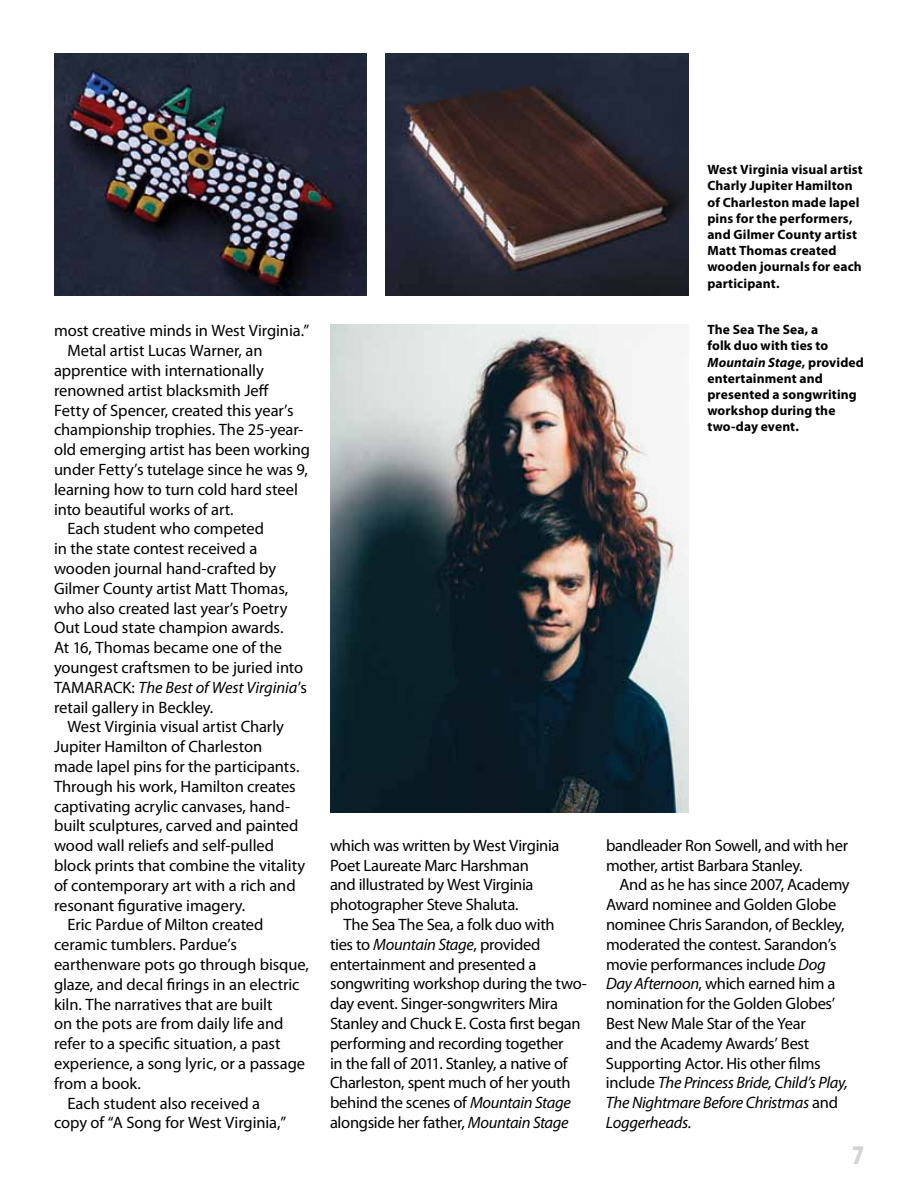
<style>
.page{position:relative;width:918px;height:1188px;background:#fff}
.page>*{position:absolute;margin:0;border:0;box-sizing:border-box;transform-origin:0 0}
.t1{font:900 condensed 27px "Myriad Pro";color:#d1d3d4}
.t2{font:16.5px/19.8px "Myriad Pro";letter-spacing:-.01em;color:#000}
.t3{font:italic 16.5px "Myriad Pro";letter-spacing:-.005em;color:#000}
.t4{font:700 13.5px/16.2px "Myriad Pro";letter-spacing:.01em;color:#000}
.s1{font-style:normal}
.s2{font-style:italic}
</style>
<div class="page">
<img style="left:330px;top:324px;width:359px;height:488px">
<img style="left:386px;top:53px;width:303px;height:243px">
<img style="left:54px;top:54px;width:313px;height:242px">
<p class="t2" style="left:54px;top:321px;width:257px">most creative minds in West Virginia.”</p>
<p class="t2" style="left:67px;top:340px;width:197px">Metal artist Lucas Warner, an</p>
<p class="t2" style="left:54px;top:360px;width:211px">apprentice with internationally</p>
<p class="t2" style="left:54px;top:380px;width:217px">renowned artist blacksmith Jeff</p>
<p class="t2" style="left:54px;top:400px;width:241px">Fetty of Spencer, created this year’s</p>
<p class="t2" style="left:54px;top:420px;width:251px">championship trophies. The 25-year-</p>
<p class="t2" style="left:54px;top:439px;width:258px">old emerging artist has been working</p>
<p class="t2" style="left:54px;top:459px;width:255px">under Fetty’s tutelage since he was 9,</p>
<p class="t2" style="left:54px;top:479px;width:245px">learning how to turn cold hard steel</p>
<p class="t2" style="left:54px;top:499px;width:181px">into beautiful works of art.</p>
<p class="t2" style="left:67px;top:519px;width:198px">Each student who competed</p>
<p class="t2" style="left:54px;top:538px;width:205px">in the state contest received a</p>
<p class="t2" style="left:54px;top:558px;width:224px">wooden journal hand-crafted by</p>
<p class="t2" style="left:54px;top:578px;width:236px">Gilmer County artist Matt Thomas,</p>
<p class="t2" style="left:54px;top:598px;width:235px">who also created last year’s Poetry</p>
<p class="t2" style="left:54px;top:618px;width:231px">Out Loud state champion awards.</p>
<p class="t2" style="left:54px;top:637px;width:230px">At 16, Thomas became one of the</p>
<p class="t2" style="left:54px;top:657px;width:251px">youngest craftsmen to be juried into</p>
<p class="t3" style="left:54px;top:677px;width:255px"><span class="s1">TAMARACK:</span> The Best of West Virginia<span class="s1">’s</span></p>
<p class="t2" style="left:54px;top:697px;width:161px">retail gallery in Beckley.</p>
<p class="t2" style="left:67px;top:717px;width:218px">West Virginia visual artist Charly</p>
<p class="t2" style="left:54px;top:736px;width:210px">Jupiter Hamilton of Charleston</p>
<p class="t2" style="left:54px;top:756px;width:247px">made lapel pins for the participants.</p>
<p class="t2" style="left:54px;top:776px;width:243px">Through his work, Hamilton creates</p>
<p class="t2" style="left:54px;top:796px;width:238px">captivating acrylic canvases, hand-</p>
<p class="t2" style="left:54px;top:816px;width:246px">built sculptures, carved and painted</p>
<p class="t2" style="left:54px;top:835px;width:222px">wood wall reliefs and self-pulled</p>
<p class="t2" style="left:54px;top:855px;width:253px">block prints that combine the vitality</p>
<p class="t2" style="left:54px;top:875px;width:243px">of contemporary art with a rich and</p>
<p class="t2" style="left:54px;top:895px;width:193px">resonant figurative imagery.</p>
<p class="t2" style="left:67px;top:915px;width:198px">Eric Pardue of Milton created</p>
<p class="t2" style="left:54px;top:934px;width:184px">ceramic tumblers. Pardue’s</p>
<p class="t2" style="left:54px;top:954px;width:256px">earthenware pots go through bisque,</p>
<p class="t2" style="left:54px;top:974px;width:247px">glaze, and decal firings in an electric</p>
<p class="t2" style="left:54px;top:994px;width:220px">kiln. The narratives that are built</p>
<p class="t2" style="left:54px;top:1014px;width:231px">on the pots are from daily life and</p>
<p class="t2" style="left:54px;top:1033px;width:228px">refer to a specific situation, a past</p>
<p class="t2" style="left:54px;top:1053px;width:253px">experience, a song lyric, or a passage</p>
<p class="t2" style="left:54px;top:1073px;width:88px">from a book.</p>
<p class="t2" style="left:67px;top:1093px;width:194px">Each student also received a</p>
<p class="t2" style="left:54px;top:1113px;width:234px">copy of “A Song for West Virginia,”</p>
<p class="t4" style="left:707px;top:161px;width:157px">West Virginia visual artist<br>Charly Jupiter Hamilton of Charleston made lapel pins for the performers, and Gilmer County artist<br>Matt Thomas created wooden journals for each participant.</p>
<p class="t4" style="left:707px;top:321px;width:158px">The Sea The Sea, a<br>folk duo with ties to<br><span class="s2">Mountain Stage</span>, provided entertainment and presented a songwriting workshop during the two-day event.</p>
<p class="t2" style="left:330px;top:835px;width:231px">which was written by West Virginia<br>Poet Laureate Marc Harshman<br>and illustrated by West Virginia photographer Steve Shaluta.</p>
<p class="t2" style="left:330px;top:914px;width:259px;text-indent:14px">The Sea The Sea, a folk duo with<br>ties to <span class="s2">Mountain Stage</span>, provided entertainment and presented a songwriting workshop during the two&shy;day event. Singer-songwriters Mira Stanley and Chuck E. Costa first began performing and recording together<br>in the fall of 2011. Stanley, a native of Charleston, spent much of her youth behind the scenes of <span class="s2">Mountain Stage </span>alongside her father, <span class="s2">Mountain Stage</span></p>
<p class="t2" style="left:606px;top:835px;width:244px">bandleader Ron Sowell, and with her mother, artist Barbara Stanley.</p>
<p class="t2" style="left:606px;top:875px;width:245px;text-indent:14px">And as he has since 2007, Academy<br>Award nominee and Golden Globe nominee Chris Sarandon, of Beckley, moderated the contest. Sarandon’s movie performances include <span class="s2">Dog<br>Day Afternoon</span>, which earned him a nomination for the Golden Globes’<br>Best New Male Star of the Year<br>and the Academy Awards’ Best<br>Supporting Actor. His other films include <span class="s2">The Princess Bride, Child’s Play,<br>The Nightmare Before Christmas</span> and<br><span class="s2">Loggerheads.</span></p>
<h1 class="t1" style="left:852px;top:1138px;width:13px">7</h1>
</div>
